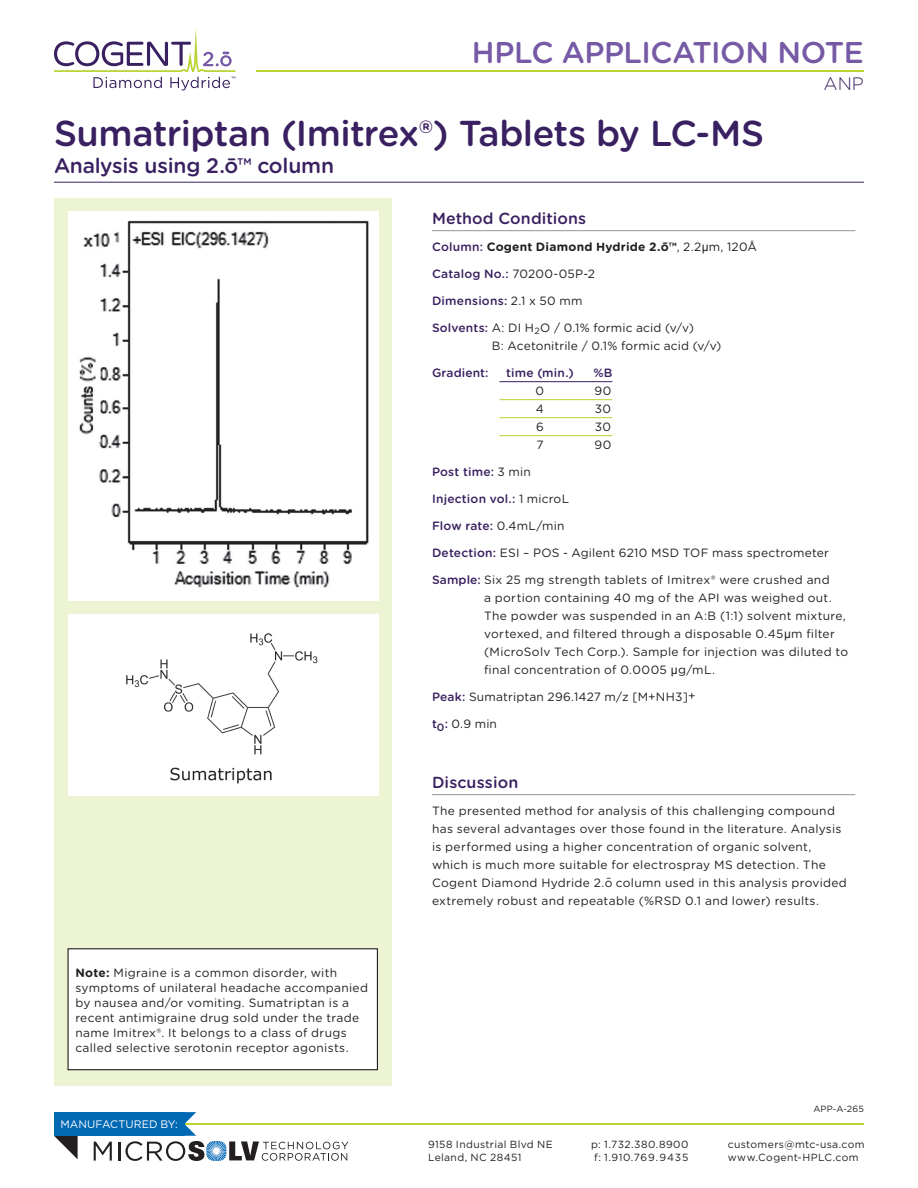
<style>
.page{position:relative;width:918px;height:1188px;background:#fff}
.page>*{position:absolute;margin:0;border:0;box-sizing:border-box;transform-origin:0 0}
.t1{font:500 36px "Gotham Rounded";letter-spacing:-.02em;color:#392060}
.t2{font:500 30px "Gotham Rounded";letter-spacing:-.015em;color:#775aa6}
.t3{font:500 21px "Gotham Rounded";letter-spacing:-.01em;color:#392060}
.t4{font:300 18px "Gotham Rounded";color:#392060}
.t5{font:500 16.05px "Gotham Rounded";letter-spacing:.005em;color:#392060}
.t6{font:12px/18px "Gotham Rounded";letter-spacing:.025em;color:#231f20}
.t7{font:500 12px "Gotham Rounded";letter-spacing:.015em;color:#392060}
.t8{font:700 12px "Gotham Rounded";letter-spacing:.015em;color:#231f20}
.t9{font:10.8px "Gotham";color:#fff}
.t10{font:10.35px/12.5px "Gotham";letter-spacing:.035em;color:#231f20}
.t11{font:9px "Gotham Rounded";letter-spacing:.015em;color:#231f20}
.s1{font-weight:500;color:#392060}
.s2{font-weight:400}
.s3{font-family:"Arial";font-weight:400}
.s4{font-weight:400;color:#231f20}
.s5{font-family:"Arial"}
.s6{font-weight:700}
</style>
<div class="page">
<div style="left:54px;top:198px;width:338px;height:887px;background:#edf4d4"></div>
<div style="left:68px;top:615px;width:311px;height:181px;background:#fff"></div>
<hr style="left:54px;top:182px;width:810px;height:1px;background:#392060">
<hr style="left:432px;top:230px;width:423px;height:1px;background:#939598">
<hr style="left:500px;top:381px;width:112px;height:1px;background:#392060">
<hr style="left:500px;top:399px;width:112px;height:1px;background:#b8d432">
<hr style="left:500px;top:417px;width:112px;height:1px;background:#b8d432">
<hr style="left:500px;top:435px;width:112px;height:1px;background:#b8d432">
<hr style="left:432px;top:794px;width:423px;height:1px;background:#939598">
<hr style="left:159px;top:1123px;width:705px;height:2px;background:#b8d432">
<svg style="left:54px;top:1136px;width:24px;height:23px"></svg>
<div style="left:54px;top:1112px;width:130px;height:24px;background:#0168b3"></div>
<svg style="left:94px;top:1142px;width:18px;height:19px"></svg>
<svg style="left:118px;top:1112px;width:230px;height:49px"></svg>
<div style="left:68px;top:949px;width:309px;height:121px;background:#fff"></div>
<div style="left:67px;top:948px;width:311px;height:122px;border:1px solid #231f20"></div>
<div style="left:68px;top:212px;width:311px;height:389px;background:#fff"></div>
<hr style="left:256px;top:70px;width:608px;height:2px;background:#b8d432">
<svg style="left:54px;top:28px;width:181px;height:62px"></svg>
<img style="left:79px;top:220px;width:290px;height:368px">
<img style="left:126px;top:633px;width:192px;height:151px">
<h2 class="t2" style="left:472px;top:31px;width:393px">HPLC APPLICATION NOTE</h2>
<h3 class="t4" style="left:824px;top:72px;width:42px">ANP</h3>
<h1 class="t1" style="left:54px;top:107px;width:712px">Sumatriptan (Imitrex®) Tablets by LC-MS</h1>
<h3 class="t3" style="left:54px;top:150px;width:282px">Analysis using 2.o¯™ column</h3>
<h3 class="t5" style="left:432px;top:207px;width:156px">Method Conditions</h3>
<p class="t8" style="left:432px;top:238px;width:326px"><span class="s1">Column:</span> Cogent Diamond Hydride 2.o¯™<span class="s2">, 2.2</span><span class="s3">µ</span><span class="s2">m, 120Å</span></p>
<p class="t7" style="left:432px;top:265px;width:165px">Catalog No.: <span class="s4">70200-05P-2</span></p>
<p class="t7" style="left:432px;top:292px;width:152px">Dimensions: <span class="s4">2.1 x 50 mm</span></p>
<p class="t6" style="left:492px;top:319px;width:231px;text-indent:-60px"><span class="s1">Solvents:</span> A: DI H<sub>2</sub>O / 0.1% formic acid (v/v)<br>B: Acetonitrile / 0.1% formic acid (v/v)</p>
<p class="t7" style="left:432px;top:364px;width:58px">Gradient:</p>
<p class="t7" style="left:506px;top:364px;width:69px">time (min.)</p>
<p class="t7" style="left:593px;top:364px;width:21px">%B</p>
<p class="t6" style="left:536px;top:382px;width:10px">0</p>
<p class="t6" style="left:595px;top:382px;width:18px">90</p>
<p class="t6" style="left:536px;top:400px;width:10px">4</p>
<p class="t6" style="left:595px;top:400px;width:18px">30</p>
<p class="t6" style="left:536px;top:418px;width:9px">6</p>
<p class="t6" style="left:595px;top:418px;width:18px">30</p>
<p class="t6" style="left:536px;top:436px;width:9px">7</p>
<p class="t6" style="left:595px;top:436px;width:18px">90</p>
<p class="t7" style="left:432px;top:463px;width:100px">Post time: <span class="s4">3 min</span></p>
<p class="t7" style="left:432px;top:490px;width:139px">Injection vol.: <span class="s4">1 microL</span></p>
<p class="t7" style="left:432px;top:517px;width:134px">Flow rate: <span class="s4">0.4mL/min</span></p>
<p class="t6" style="left:432px;top:544px;width:398px"><span class="s1">Detection:</span> ESI – POS - Agilent 6210 MSD TOF mass spectrometer</p>
<p class="t6" style="left:484px;top:571px;width:366px;text-indent:-52px"><span class="s1">Sample:</span> Six 25 mg strength tablets of Imitrex® were crushed and<br>a portion containing 40 mg of the API was weighed out.<br>The powder was suspended in an A:B (1:1) solvent mixture, vortexed, and filtered through a disposable 0.45<span class="s5">µ</span>m filter (MicroSolv Tech Corp.). Sample for injection was diluted to final concentration of 0.0005 <span class="s5">µ</span>g/mL.</p>
<p class="t6" style="left:432px;top:688px;width:265px"><span class="s1">Peak:</span> Sumatriptan 296.1427 m/z [M+NH3]+</p>
<p class="t6" style="left:432px;top:715px;width:67px"><span class="s1">t</span><sub>0</sub><span class="s1">:</span> 0.9 min</p>
<p class="t6" style="left:75px;top:964px;width:294px;line-height:15px"><span class="s6">Note:</span> Migraine is a common disorder, with symptoms of unilateral headache accompanied by nausea and/or vomiting. Sumatriptan is a recent antimigraine drug sold under the trade name Imitrex®. It belongs to a class of drugs called selective serotonin receptor agonists.</p>
<p class="t9" style="left:60px;top:1118px;width:119px">manufactured by:</p>
<h3 class="t5" style="left:432px;top:771px;width:88px">Discussion</h3>
<p class="t6" style="left:432px;top:802px;width:416px">The presented method for analysis of this challenging compound has several advantages over those found in the literature. Analysis is performed using a higher concentration of organic solvent, which is much more suitable for electrospray MS detection. The Cogent Diamond Hydride 2.o¯ column used in this analysis provided extremely robust and repeatable (%RSD 0.1 and lower) results.</p>
<p class="t11" style="left:813px;top:1102px;width:52px">APP-A-265</p>
<p class="t10" style="left:428px;top:1138px;width:117px">9158 Industrial B lvd NE<br>Leland, NC 28451</p>
<p class="t10" style="left:591px;top:1138px;width:99px">p: 1.732.380.8900 f: 1.910.769.9435</p>
<p class="t10" style="left:728px;top:1138px;width:138px">customers@mtc-usa.com www.Cogent-HPLC.com</p>
</div>
